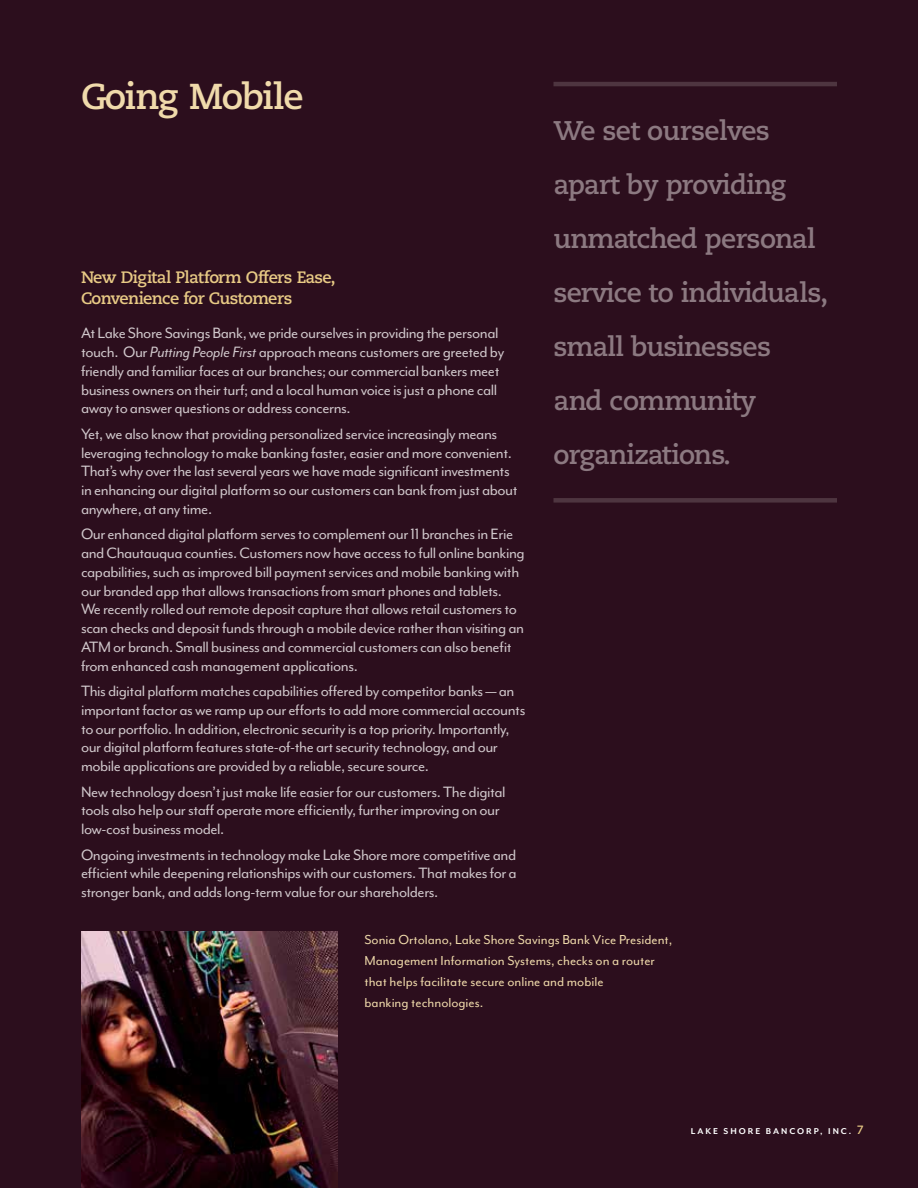
<style>
.page{position:relative;width:918px;height:1188px;background:#2c0e1d}
.page>*{position:absolute;margin:0;border:0;box-sizing:border-box;transform-origin:0 0}
.t1{font:36px "Caecilia Bold Os F";letter-spacing:-.04em;color:#f0daab}
.t2{font:700 27px/54px "Caecilia";letter-spacing:-.03em;color:#8c7981}
.t3{font:17.25px/18.8px "Mr Eaves Mod OT";letter-spacing:-.025em;color:#d0c7cb}
.t4{font:16.5px/21px "Caecilia Bold Os F";letter-spacing:-.04em;color:#e8ca85}
.t5{font:15px/21px "Mr Eaves Mod OT";color:#f0daab}
.t6{font:700 9.75px "Mr Eaves Mod OT";color:#fff}
.s1{font-style:italic}
.s2{font-family:"Caecilia";font-size:12px;color:#e8ca85}
</style>
<div class="page">
<hr style="left:554px;top:82px;width:283px;height:4px;background:#4e3540">
<div style="left:554px;top:498px;width:283px;height:5px;background:#4e3540"></div>
<img style="left:81px;top:932px;width:257px;height:256px">
<h1 class="t1" style="left:81px;top:75px;width:224px">Going Mobile</h1>
<p class="t4" style="left:81px;top:267px;width:256px">New Digital Platform Offers Ease,<br>Convenience for Customers</p>
<p class="t3" style="left:81px;top:324px;width:425px">At Lake Shore Savings Bank, we pride ourselves in providing the personal touch. Our <span class="s1">Putting People First</span> approach means customers are greeted by friendly and familiar faces at our branches; our commercial bankers meet business owners on their turf; and a local human voice is just a phone call away to answer questions or address concerns.</p>
<p class="t3" style="left:81px;top:425px;width:438px">Yet, we also know that providing personalized service increasingly means leveraging technology to make banking faster, easier and more convenient.<br>That’s why over the last several years we have made significant investments in enhancing our digital platform so our customers can bank from just about anywhere, at any time.</p>
<p class="t3" style="left:81px;top:525px;width:445px">Our enhanced digital platform serves to complement our 11 branches in Erie and Chautauqua counties. Customers now have access to full online banking capabilities, such as improved bill payment services and mobile banking with our branded app that allows transactions from smart phones and tablets.<br>We recently rolled out remote deposit capture that allows retail customers to scan checks and deposit funds through a mobile device rather than visiting an ATM or branch. Small business and commercial customers can also benefit from enhanced cash management applications.</p>
<p class="t3" style="left:81px;top:682px;width:446px">This digital platform matches capabilities offered by competitor banks — an important factor as we ramp up our efforts to add more commercial accounts to our portfolio. In addition, electronic security is a top priority. Importantly, our digital platform features state-of-the art security technology, and our mobile applications are provided by a reliable, secure source.</p>
<p class="t3" style="left:81px;top:782px;width:426px">New technology doesn’t just make life easier for our customers. The digital tools also help our staff operate more efficiently, further improving on our low-cost business model.</p>
<p class="t3" style="left:81px;top:845px;width:437px;text-align:justify">Ongoing investments in technology make Lake Shore more competitive and efficient while deepening relationships with our customers. That makes for a stronger bank, and adds long-term value for our shareholders.</p>
<h2 class="t2" style="left:554px;top:104px;width:276px">We set ourselves apart by providing unmatched personal service to individuals, small businesses<br>and community organizations.</h2>
<p class="t5" style="left:364px;top:929px;width:309px">Sonia Ortolano, Lake Shore Savings Bank Vice President, Management Information Systems, checks on a router that helps facilitate secure online and mobile<br>banking technologies.</p>
<p class="t6" style="left:691px;top:1126px;width:8px">LAKE</p>
<p class="t6" style="left:724px;top:1126px;width:9px">SHORE</p>
<p class="t6" style="left:766px;top:1126px;width:16px">BANCOR</p>
<p class="t6" style="left:814px;top:1126px;width:22px">P, INC</p>
<p class="t6" style="left:849px;top:1126px;width:17px">. <span class="s2">7</span></p>
</div>
